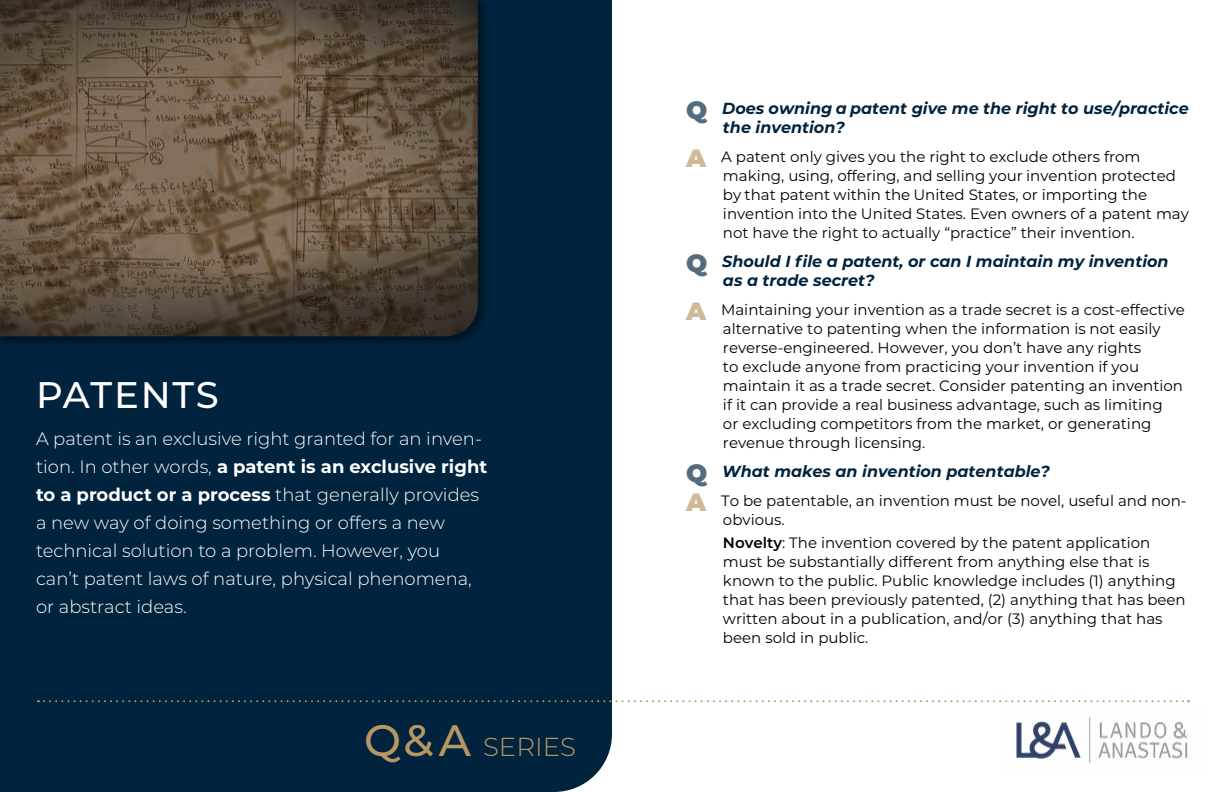
<style>
.page{position:relative;width:1224px;height:792px;background:#fff}
.page>*{position:absolute;margin:0;border:0;box-sizing:border-box;transform-origin:0 0}
.t1{font:500 37px "Montserrat";letter-spacing:.045em;color:#fff}
.t2{font:300 26px "Montserrat";color:#b99763}
.t3{font:300 18px/28px "Montserrat";color:#fff}
.t4{font:italic 700 16px/19px "Montserrat";color:#00233e}
.t5{font:15px/19px "Montserrat";color:#000}
.s1{font-weight:700}
.s2{font-weight:500;font-size:44px}
.s3{font-weight:900;font-style:normal;font-size:25px;color:#546c7e}
.s4{font-weight:900;font-size:25px;color:#d0b996}
.s5{font-weight:600}
</style>
<div class="page">
<img style="left:1016px;top:716px;width:174px;height:49px">
<div style="left:0;top:0;width:612px;height:792px;background:#00233e"></div>
<svg style="left:38px;top:700px;width:1151px;height:2px"></svg>
<div style="left:0;top:0;width:488px;height:346px;background:#000;opacity:.4"></div>
<img style="left:0;top:0;width:478px;height:336px">
<h1 class="t1" style="left:36px;top:369px;width:184px">PATENTS</h1>
<p class="t3" style="left:36px;top:424px;width:453px">A patent is an exclusive right granted for an inven&shy;tion. In other words, <span class="s1">a patent is an exclusive right to a product or a process</span> that generally provides a new way of doing something or offers a new technical solution to a problem. However, you can’t patent laws of nature, physical phenomena, or abstract ideas.</p>
<h2 class="t2" style="left:364px;top:729px;width:213px"><span class="s2">Q&amp;A</span> SERIES</h2>
<p class="t4" style="left:723px;top:98px;width:467px;text-indent:-37px"><span class="s3">Q</span> Does owning a patent give me the right to use/practice the invention?</p>
<p class="t5" style="left:723px;top:147px;width:467px;text-indent:-37px"><span class="s4">A</span> A patent only gives you the right to exclude others from making, using, offering, and selling your invention protected by that patent within the United States, or importing the invention into the United States. Even owners of a patent may not have the right to actually “practice” their invention.</p>
<p class="t4" style="left:723px;top:251px;width:447px;text-indent:-37px"><span class="s3">Q</span> Should I file a patent, or can I maintain my invention as a trade secret?</p>
<p class="t5" style="left:723px;top:300px;width:463px;text-indent:-37px"><span class="s4">A</span> Maintaining your invention as a trade secret is a cost-effective alternative to patenting when the information is not easily reverse-engineered. However, you don’t have any rights<br>to exclude anyone from practicing your invention if you maintain it as a trade secret. Consider patenting an invention if it can provide a real business advantage, such as limiting<br>or excluding competitors from the market, or generating revenue through licensing.</p>
<p class="t4" style="left:686px;top:461px;width:366px"><span class="s3">Q</span> What makes an invention patentable?</p>
<p class="t5" style="left:723px;top:491px;width:465px;text-indent:-37px"><span class="s4">A</span> To be patentable, an invention must be novel, useful and non&shy;obvious.</p>
<p class="t5" style="left:723px;top:533px;width:464px"><span class="s5">Novelty</span>: The invention covered by the patent application must be substantially different from anything else that is known to the public. Public knowledge includes (1) anything that has been previously patented, (2) anything that has been written about in a publication, and/or (3) anything that has been sold in public.</p>
</div>
